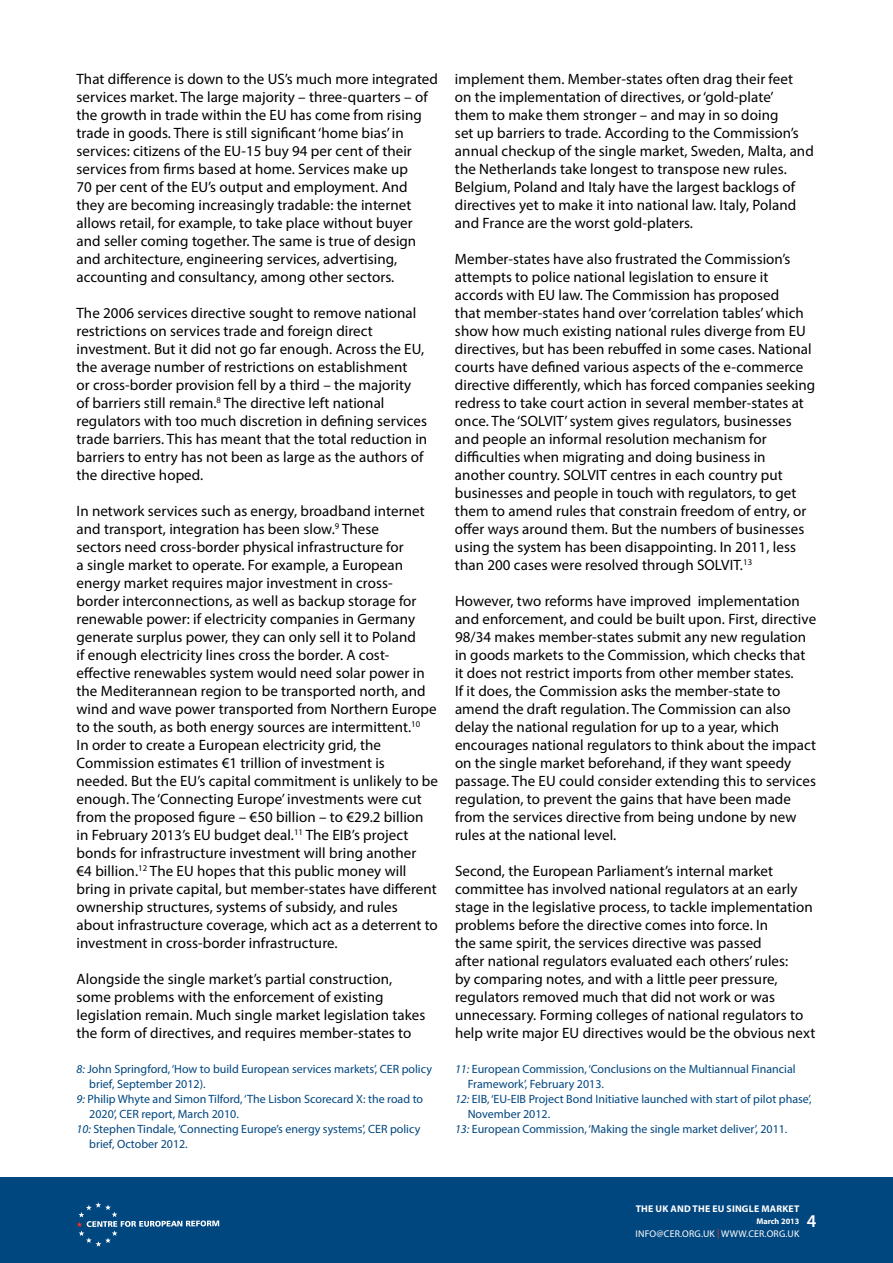
<style>
.page{position:relative;width:893px;height:1263px;background:#fff}
.page>*{position:absolute;margin:0;border:0;box-sizing:border-box;transform-origin:0 0}
.t1{font:600 18px "Myriad Pro";color:#fff}
.t2{font:15px/18px "Myriad Pro";letter-spacing:.005em;color:#000}
.t3{font:12px "Myriad Pro";color:#00467f}
.t4{font:9.75px "Myriad Pro";letter-spacing:.025em;color:#fff}
.t5{font:700 9.75px "Myriad Pro";letter-spacing:.02em;color:#fff}
.t6{font:700 8.25px "Myriad Pro";color:#fff}
.s1{font-style:italic}
.s2{color:#ee3124}
</style>
<div class="page">
<div style="left:0;top:1178px;width:893px;height:85px;background:#00467f"></div>
<svg style="left:77px;top:1202px;width:142px;height:45px"></svg>
<p class="t2" style="left:77px;top:69px;width:363px">That difference is down to the US’s much more integrated services market. The large majority – three-quarters – of the growth in trade within the EU has come from rising trade in goods. There is still significant ‘home bias’ in services: citizens of the EU-15 buy 94 per cent of their services from firms based at home. Services make up<br>70 per cent of the EU’s output and employment. And they are becoming increasingly tradable: the internet allows retail, for example, to take place without buyer and seller coming together. The same is true of design and architecture, engineering services, advertising, accounting and consultancy, among other sectors.</p>
<p class="t2" style="left:77px;top:303px;width:352px">The 2006 services directive sought to remove national restrictions on services trade and foreign direct investment. But it did not go far enough. Across the EU, the average number of restrictions on establishment<br>or cross-border provision fell by a third – the majority of barriers still remain.<sup>8</sup> The directive left national regulators with too much discretion in defining services trade barriers. This has meant that the total reduction in barriers to entry has not been as large as the authors of the directive hoped.</p>
<p class="t2" style="left:77px;top:501px;width:363px">In network services such as energy, broadband internet and transport, integration has been slow.<sup>9</sup> These<br>sectors need cross-border physical infrastructure for<br>a single market to operate. For example, a European energy market requires major investment in cross&shy;border interconnections, as well as backup storage for renewable power: if electricity companies in Germany generate surplus power, they can only sell it to Poland<br>if enough electricity lines cross the border. A cost&shy;effective renewables system would need solar power in the Mediterannean region to be transported north, and wind and wave power transported from Northern Europe to the south, as both energy sources are intermittent.<sup>10<br></sup>In order to create a European electricity grid, the Commission estimates €1 trillion of investment is needed. But the EU’s capital commitment is unlikely to be enough. The ‘Connecting Europe’ investments were cut from the proposed figure – €50 billion – to €29.2 billion in February 2013’s EU budget deal.<sup>11</sup> The EIB’s project bonds for infrastructure investment will bring another<br>€4 billion.<sup>12</sup> The EU hopes that this public money will bring in private capital, but member-states have different ownership structures, systems of subsidy, and rules about infrastructure coverage, which act as a deterrent to investment in cross-border infrastructure.</p>
<p class="t2" style="left:77px;top:969px;width:350px">Alongside the single market’s partial construction, some problems with the enforcement of existing legislation remain. Much single market legislation takes the form of directives, and requires member-states to</p>
<p class="t3" style="left:77px;top:1062px;width:357px"><span class="s1">8:</span> John Springford, ‘How to build European services markets’, CER policy</p>
<p class="t3" style="left:89px;top:1077px;width:118px">brief, September 2012).</p>
<p class="t3" style="left:77px;top:1092px;width:348px"><span class="s1">9:</span> Philip Whyte and Simon Tilford, ‘The Lisbon Scorecard X: the road to</p>
<p class="t3" style="left:89px;top:1107px;width:151px">2020’, CER report, March 2010.</p>
<p class="t3" style="left:77px;top:1122px;width:345px"><span class="s1">10:</span> Stephen Tindale, ‘Connecting Europe’s energy systems’, CER policy</p>
<p class="t3" style="left:89px;top:1137px;width:100px">brief, October 2012.</p>
<p class="t2" style="left:455px;top:69px;width:360px">implement them. Member-states often drag their feet<br>on the implementation of directives, or ‘gold-plate’<br>them to make them stronger – and may in so doing<br>set up barriers to trade. According to the Commission’s annual checkup of the single market, Sweden, Malta, and the Netherlands take longest to transpose new rules.<br>Belgium, Poland and Italy have the largest backlogs of directives yet to make it into national law. Italy, Poland and France are the worst gold-platers.</p>
<p class="t2" style="left:455px;top:249px;width:362px">Member-states have also frustrated the Commission’s attempts to police national legislation to ensure it accords with EU law. The Commission has proposed<br>that member-states hand over ‘correlation tables’ which show how much existing national rules diverge from EU directives, but has been rebuffed in some cases. National courts have defined various aspects of the e-commerce directive differently, which has forced companies seeking redress to take court action in several member-states at once. The ‘SOLVIT’ system gives regulators, businesses and people an informal resolution mechanism for difficulties when migrating and doing business in another country. SOLVIT centres in each country put businesses and people in touch with regulators, to get them to amend rules that constrain freedom of entry, or offer ways around them. But the numbers of businesses using the system has been disappointing. In 2011, less than 200 cases were resolved through SOLVIT.<sup>13</sup></p>
<p class="t2" style="left:455px;top:591px;width:363px">However, two reforms have improved implementation and enforcement, and could be built upon. First, directive 98/34 makes member-states submit any new regulation in goods markets to the Commission, which checks that it does not restrict imports from other member states.<br>If it does, the Commission asks the member-state to amend the draft regulation. The Commission can also delay the national regulation for up to a year, which encourages national regulators to think about the impact on the single market beforehand, if they want speedy passage. The EU could consider extending this to services regulation, to prevent the gains that have been made from the services directive from being undone by new rules at the national level.</p>
<p class="t2" style="left:455px;top:861px;width:362px">Second, the European Parliament’s internal market committee has involved national regulators at an early stage in the legislative process, to tackle implementation problems before the directive comes into force. In<br>the same spirit, the services directive was passed<br>after national regulators evaluated each others’ rules:<br>by comparing notes, and with a little peer pressure, regulators removed much that did not work or was unnecessary. Forming colleges of national regulators to help write major EU directives would be the obvious next</p>
<p class="t3" style="left:455px;top:1062px;width:342px"><span class="s1">11:</span> European Commission, ‘Conclusions on the Multiannual Financial</p>
<p class="t3" style="left:468px;top:1077px;width:138px">Framework’, February 2013.</p>
<p class="t3" style="left:455px;top:1092px;width:358px"><span class="s1">12:</span> EIB, ‘EU-EIB Project Bond Initiative launched with start of pilot phase’,</p>
<p class="t3" style="left:468px;top:1107px;width:84px">November 2012.</p>
<p class="t3" style="left:455px;top:1122px;width:334px"><span class="s1">13:</span> European Commission, ‘Making the single market deliver’, 2011.</p>
<p class="t5" style="left:636px;top:1202px;width:163px">THE UK AND THE EU SINGLE MARKET</p>
<p class="t6" style="left:756px;top:1215px;width:45px">MARCH 2013</p>
<p class="t4" style="left:636px;top:1228px;width:6px">info</p>
<p class="t4" style="left:656px;top:1228px;width:144px">@cer.org.uk <span class="s2">|</span> WWW.CER.ORG.UK</p>
<p class="t1" style="left:807px;top:1210px;width:11px">4</p>
</div>
